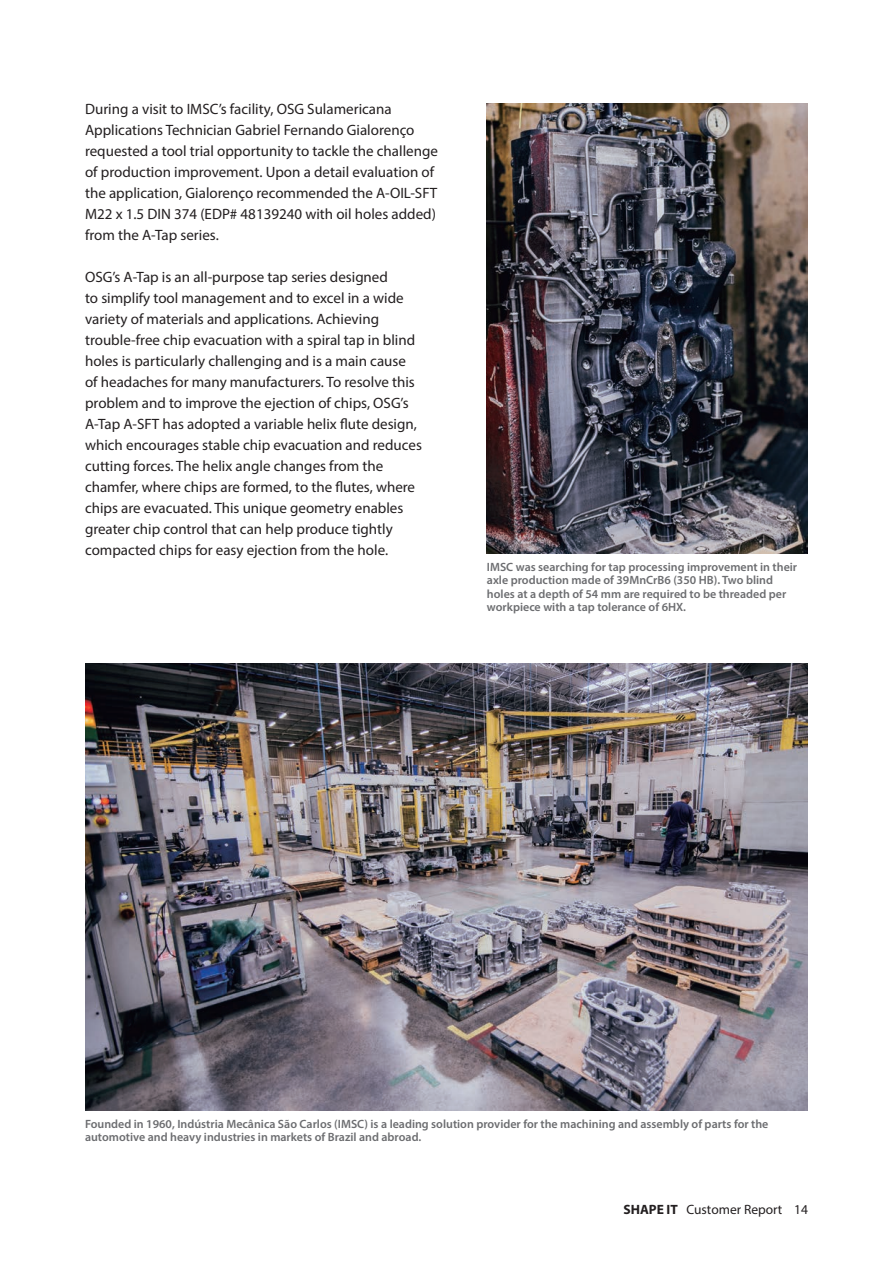
<style>
.page{position:relative;width:893px;height:1263px;background:#fff}
.page>*{position:absolute;margin:0;border:0;box-sizing:border-box;transform-origin:0 0}
.t1{font:15px/21px "Myriad Pro";color:#231f20}
.t2{font:13.5px "Myriad Pro";color:#231f20}
.t3{font:600 12px/13.5px "Myriad Pro";color:#6c6d70}
.s1{font-weight:700}
</style>
<div class="page">
<img style="left:487px;top:103px;width:321px;height:450px">
<img style="left:85px;top:663px;width:723px;height:447px">
<p class="t1" style="left:85px;top:99px;width:354px">During a visit to IMSC’s facility, OSG Sulamericana Applications Technician Gabriel Fernando Gialorenço requested a tool trial opportunity to tackle the challenge of production improvement. Upon a detail evaluation of the application, Gialorenço recommended the A-OIL-SFT M22 x 1.5 DIN 374 (EDP# 48139240 with oil holes added) from the A-Tap series.</p>
<p class="t1" style="left:85px;top:267px;width:338px">OSG’s A-Tap is an all-purpose tap series designed<br>to simplify tool management and to excel in a wide variety of materials and applications. Achieving trouble-free chip evacuation with a spiral tap in blind holes is particularly challenging and is a main cause of headaches for many manufacturers. To resolve this problem and to improve the ejection of chips, OSG’s A-Tap A-SFT has adopted a variable helix flute design, which encourages stable chip evacuation and reduces cutting forces. The helix angle changes from the chamfer, where chips are formed, to the flutes, where chips are evacuated. This unique geometry enables greater chip control that can help produce tightly compacted chips for easy ejection from the hole.</p>
<p class="t3" style="left:487px;top:559px;width:312px">IMSC was searching for tap processing improvement in their axle production made of 39MnCrB6 (350 HB). Two blind holes at a depth of 54 mm are required to be threaded per workpiece with a tap tolerance of 6HX.</p>
<p class="t3" style="left:85px;top:1117px;width:685px">Founded in 1960, Indústria Mecânica São Carlos (IMSC) is a leading solution provider for the machining and assembly of parts for the automotive and heavy industries in markets of Brazil and abroad.</p>
<p class="t2" style="left:623px;top:1201px;width:186px"><span class="s1">SHAPE IT</span> Customer Report 14</p>
</div>
